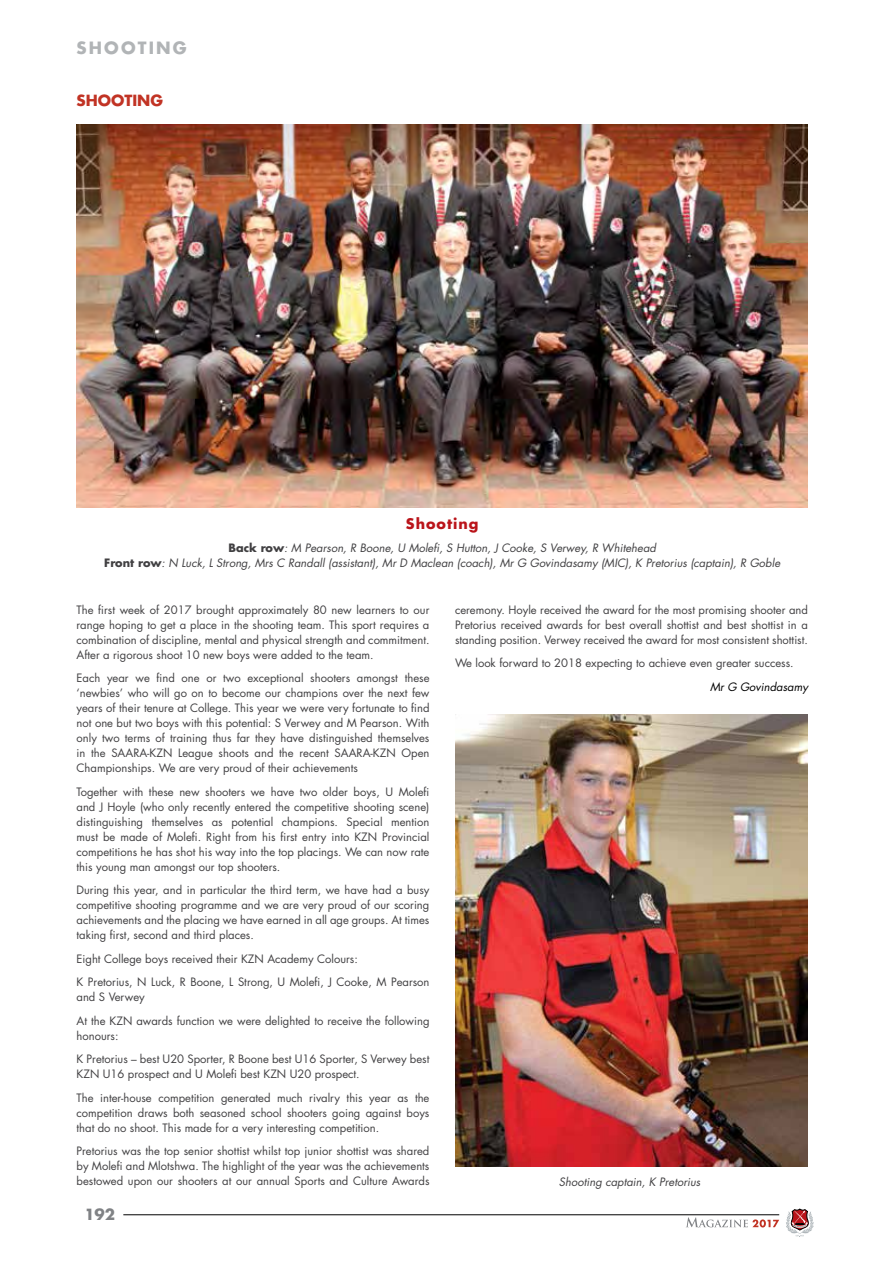
<style>
.page{position:relative;width:893px;height:1263px;background:#fff}
.page>*{position:absolute;margin:0;border:0;box-sizing:border-box;transform-origin:0 0}
.t1{font:700 16.5px "Futura";letter-spacing:.13em;color:#b1b4b6}
.t2{font:700 15px "Futura";color:#c13324}
.t3{font:700 15px "Futura";color:#808285}
.t4{font:700 14.25px "Futura";letter-spacing:.07em;color:#ba141a}
.t5{font:11.25px/15px "Futura";color:#414042;text-align:justify}
.t6{font:italic 11.25px/15px "Futura";color:#414042;text-align:center}
.t7{font:italic 11.25px "Futura";color:#000}
.s1{font-weight:700;font-style:normal}
</style>
<div class="page">
<hr style="left:123px;top:1214px;width:656px;height:1px;background:#000">
<svg style="left:786px;top:1208px;width:28px;height:29px"></svg>
<svg style="left:686px;top:1217px;width:93px;height:10px"></svg>
<img style="left:77px;top:124px;width:731px;height:383px">
<img style="left:455px;top:714px;width:353px;height:452px">
<h1 class="t1" style="left:77px;top:36px;width:112px">SHOOTING</h1>
<h2 class="t2" style="left:77px;top:90px;width:88px">SHOOTING</h2>
<p class="t4" style="left:406px;top:514px;width:74px">Shooting</p>
<p class="t6" style="left:104px;top:540px;width:677px"><span class="s1">Back row</span>: M Pearson, R Boone, U Molefi, S Hutton, J Cooke, S Verwey, R Whitehead<br><span class="s1">Front row</span>: N Luck, L Strong, Mrs C Randall (assistant), Mr D Maclean (coach), Mr G Govindasamy (MIC), K Pretorius (captain), R Goble</p>
<p class="t5" style="left:77px;top:602px;width:354px">The first week of 2017 brought approximately 80 new learners to our range hoping to get a place in the shooting team. This sport requires a combination of discipline, mental and physical strength and commitment.<br>After a rigorous shoot 10 new boys were added to the team.</p>
<p class="t5" style="left:77px;top:670px;width:354px">Each year we find one or two exceptional shooters amongst these ‘newbies’ who will go on to become our champions over the next few years of their tenure at College. This year we were very fortunate to find not one but two boys with this potential: S Verwey and M Pearson. With only two terms of training thus far they have distinguished themselves in the SAARA-KZN League shoots and the recent SAARA-KZN Open Championships. We are very proud of their achievements</p>
<p class="t5" style="left:77px;top:784px;width:354px">Together with these new shooters we have two older boys, U Molefi and J Hoyle (who only recently entered the competitive shooting scene) distinguishing themselves as potential champions. Special mention must be made of Molefi. Right from his first entry into KZN Provincial competitions he has shot his way into the top placings. We can now rate this young man amongst our top shooters.</p>
<p class="t5" style="left:77px;top:882px;width:354px">During this year, and in particular the third term, we have had a busy competitive shooting programme and we are very proud of our scoring achievements and the placing we have earned in all age groups. At times taking first, second and third places.</p>
<p class="t5" style="left:77px;top:947px;width:354px;line-height:23.5px">Eight College boys received their KZN Academy Colours:<br>K Pretorius, N Luck, R Boone, L Strong, U Molefi, J Cooke, M Pearson</p>
<p class="t5" style="left:77px;top:985px;width:354px;line-height:23.5px">and S Verwey<br>At the KZN awards function we were delighted to receive the following</p>
<p class="t5" style="left:77px;top:1024px;width:354px;line-height:23.5px">honours:<br>K Pretorius – best U20 Sporter, R Boone best U16 Sporter, S Verwey best</p>
<p class="t5" style="left:77px;top:1062px;width:354px;line-height:23.5px">KZN U16 prospect and U Molefi best KZN U20 prospect.<br>The inter-house competition generated much rivalry this year as the</p>
<p class="t5" style="left:77px;top:1105px;width:354px">competition draws both seasoned school shooters going against boys that do no shoot. This made for a very interesting competition.</p>
<p class="t5" style="left:77px;top:1143px;width:354px">Pretorius was the top senior shottist whilst top junior shottist was shared by Molefi and Mlotshwa. The highlight of the year was the achievements bestowed upon our shooters at our annual Sports and Culture Awards</p>
<h2 class="t3" style="left:84px;top:1204px;width:32px">192</h2>
<p class="t5" style="left:455px;top:602px;width:354px">ceremony. Hoyle received the award for the most promising shooter and Pretorius received awards for best overall shottist and best shottist in a standing position. Verwey received the award for most consistent shottist.</p>
<p class="t5" style="left:455px;top:655px;width:340px">We look forward to 2018 expecting to achieve even greater success.</p>
<p class="t7" style="left:710px;top:679px;width:99px">Mr G Govindasamy</p>
<p class="t6" style="left:559px;top:1174px;width:143px">Shooting captain, K Pretorius</p>
</div>
